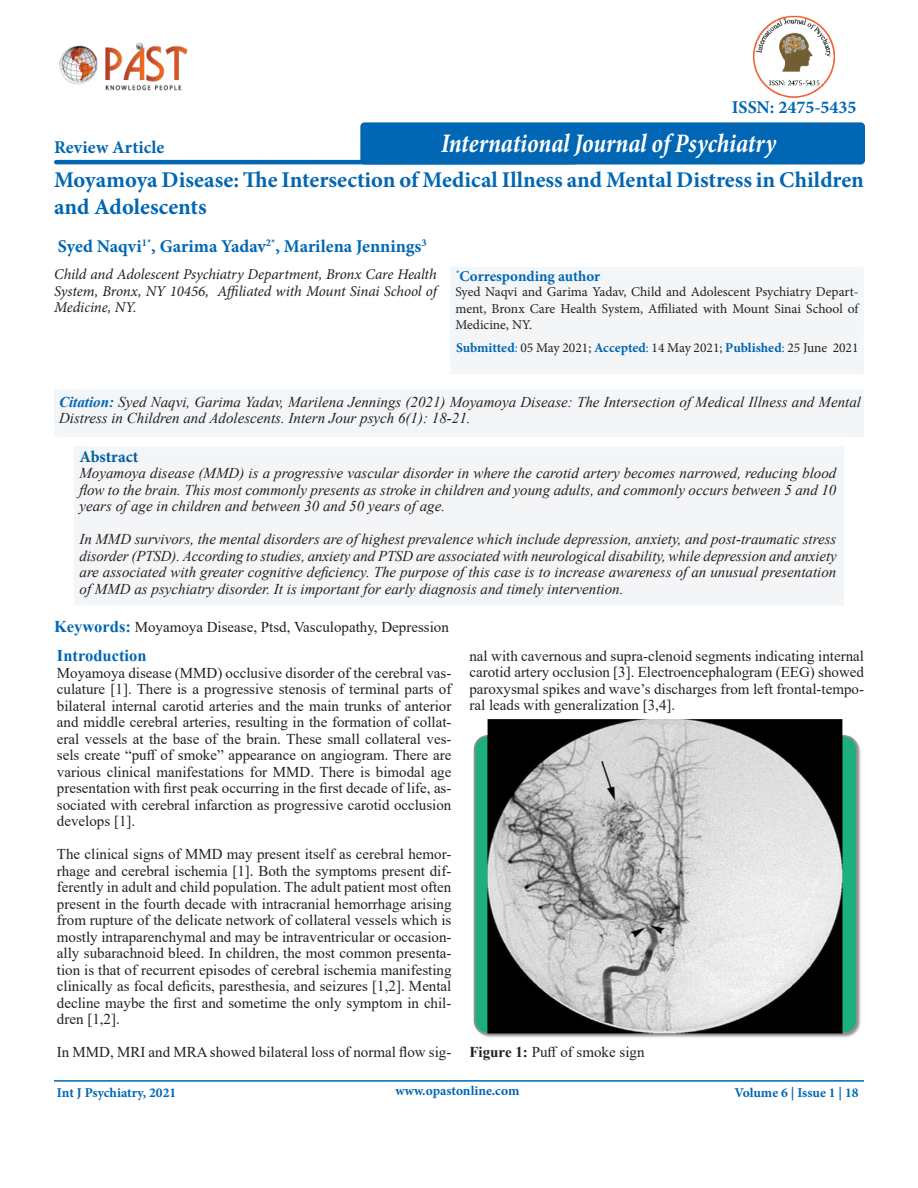
<style>
.page{position:relative;width:918px;height:1188px;background:#fff}
.page>*{position:absolute;margin:0;border:0;box-sizing:border-box;transform-origin:0 0}
.t1{font:italic 700 condensed 27px "Minion Pro";letter-spacing:-.005em;color:#fff;scale:.92 1}
.t2{font:700 22.5px/27px "Minion Pro";color:#0166b3}
.t3{font:700 18px "Minion Pro";color:#0166b3}
.t4{font:700 16.5px "Times New Roman";color:#0166b3}
.t5{font:700 16.5px "Minion Pro";color:#005ea4}
.t6{font:15px/16.5px "Times New Roman";color:#231f20;text-align:justify}
.t7{font:italic 15px/16.5px "Times New Roman";color:#231f20;text-align:justify}
.t8{font:italic 15px/16.5px "Minion Pro";letter-spacing:-.01em;color:#231f20;text-align:justify}
.t9{font:700 15px "Minion Pro";color:#0166b3}
.t10{font:13.5px/16.5px "Minion Pro";color:#231f20;text-align:justify}
.t11{font:700 13.5px "Minion Pro";color:#0166b3}
.s1{font-weight:700;color:#0166b3}
.s2{color:#0166b3}
.s3{font-weight:700;font-size:16.5px;color:#0166b3}
.s4{font-weight:700}
</style>
<div class="page">
<hr style="left:54px;top:160px;width:523px;height:4px;background:#0166b3;border-radius:2px">
<hr style="left:54px;top:1080px;width:810px;height:2px;background:#0166b3">
<div style="left:360px;top:122px;width:505px;height:43px;background:#0166b3;border-radius:4px"></div>
<div style="left:445px;top:261px;width:421px;height:115px;background:#f3f5f7"></div>
<img style="left:59px;top:42px;width:129px;height:49px">
<img style="left:752px;top:15px;width:83px;height:82px">
<div style="left:51px;top:384px;width:815px;height:55px;background:#f3f6f8"></div>
<div style="left:71px;top:441px;width:775px;height:166px;background:#f3f5f7"></div>
<img style="left:473px;top:719px;width:388px;height:319px">
<p class="t3" style="left:732px;top:95px;width:126px">ISSN: 2475-5435</p>
<p class="t3" style="left:54px;top:135px;width:112px">Review Article</p>
<p class="t1" style="left:441px;top:125px;width:366px">International Journal of Psychiatry</p>
<p class="t2" style="left:54px;top:166px;width:812px">Moyamoya Disease: The Intersection of Medical Illness and Mental Distress in Children and Adolescents</p>
<p class="t3" style="left:58px;top:234px;width:370px">Syed Naqvi<sup>1*</sup>, Garima Yadav<sup>2*</sup>, Marilena Jennings<sup>3</sup></p>
<p class="t8" style="left:54px;top:266px;width:384px">Child and Adolescent Psychiatry Department, Bronx Care Health System, Bronx, NY 10456, Affiliated with Mount Sinai School of Medicine, NY.</p>
<p class="t9" style="left:456px;top:266px;width:146px"><sup>*</sup>Corresponding author</p>
<p class="t10" style="left:455px;top:284px;width:405px">Syed Naqvi and Garima Yadav, Child and Adolescent Psychiatry Depart&shy;ment, Bronx Care Health System, Affiliated with Mount Sinai School of Medicine, NY.</p>
<p class="t10" style="left:456px;top:339px;width:404px"><span class="s1">Submitted</span><span class="s2">:</span> 05 May 2021; <span class="s1">Accepted</span><span class="s2">:</span> 14 May 2021; <span class="s1">Published</span><span class="s2">:</span> 25 June 2021</p>
<p class="t7" style="left:59px;top:393px;width:803px"><span class="s1">Citation:</span> Syed Naqvi, Garima Yadav, Marilena Jennings (2021) Moyamoya Disease: The Intersection of Medical Illness and Mental<br>Distress in Children and Adolescents. Intern Jour psych 6(1): 18-21.</p>
<p class="t5" style="left:80px;top:445px;width:60px">Abstract</p>
<p class="t7" style="left:80px;top:465px;width:758px">Moyamoya disease (MMD) is a progressive vascular disorder in where the carotid artery becomes narrowed, reducing blood flow to the brain. This most commonly presents as stroke in children and young adults, and commonly occurs between 5 and 10 years of age in children and between 30 and 50 years of age.</p>
<p class="t7" style="left:80px;top:531px;width:759px">In MMD survivors, the mental disorders are of highest prevalence which include depression, anxiety, and post-traumatic stress disorder (PTSD). According to studies, anxiety and PTSD are associated with neurological disability, while depression and anxiety are associated with greater cognitive deficiency. The purpose of this case is to increase awareness of an unusual presentation of MMD as psychiatry disorder. It is important for early diagnosis and timely intervention.</p>
<p class="t6" style="left:54px;top:618px;width:396px"><span class="s3">Keywords:</span> Moyamoya Disease, Ptsd, Vasculopathy, Depression</p>
<p class="t4" style="left:57px;top:644px;width:91px">Introduction</p>
<p class="t6" style="left:57px;top:664px;width:396px">Moyamoya disease (MMD) occlusive disorder of the cerebral vas&shy;culature [1]. There is a progressive stenosis of terminal parts of bilateral internal carotid arteries and the main trunks of anterior and middle cerebral arteries, resulting in the formation of collat&shy;eral vessels at the base of the brain. These small collateral ves&shy;sels create “puff of smoke” appearance on angiogram. There are various clinical manifestations for MMD. There is bimodal age presentation with first peak occurring in the first decade of life, as&shy;sociated with cerebral infarction as progressive carotid occlusion develops [1].</p>
<p class="t6" style="left:57px;top:846px;width:396px">The clinical signs of MMD may present itself as cerebral hemor&shy;rhage and cerebral ischemia [1]. Both the symptoms present dif&shy;ferently in adult and child population. The adult patient most often present in the fourth decade with intracranial hemorrhage arising from rupture of the delicate network of collateral vessels which is mostly intraparenchymal and may be intraventricular or occasion&shy;ally subarachnoid bleed. In children, the most common presenta&shy;tion is that of recurrent episodes of cerebral ischemia manifesting clinically as focal deficits, paresthesia, and seizures [1,2]. Mental decline maybe the first and sometime the only symptom in chil&shy;dren [1,2].</p>
<p class="t6" style="left:57px;top:1044px;width:396px">In MMD, MRI and MRA showed bilateral loss of normal flow sig-</p>
<p class="t6" style="left:469px;top:647px;width:396px">nal with cavernous and supra-clenoid segments indicating internal carotid artery occlusion [3]. Electroencephalogram (EEG) showed paroxysmal spikes and wave’s discharges from left frontal-tempo&shy;ral leads with generalization [3,4].</p>
<p class="t6" style="left:469px;top:1043px;width:177px"><span class="s4">Figure 1:</span> Puff of smoke sign</p>
<p class="t11" style="left:395px;top:1082px;width:126px">www.opastonline.com</p>
<p class="t11" style="left:57px;top:1083px;width:121px">Int J Psychiatry, 2021</p>
<p class="t11" style="left:734px;top:1083px;width:126px">Volume 6 | Issue 1 | 18</p>
</div>
